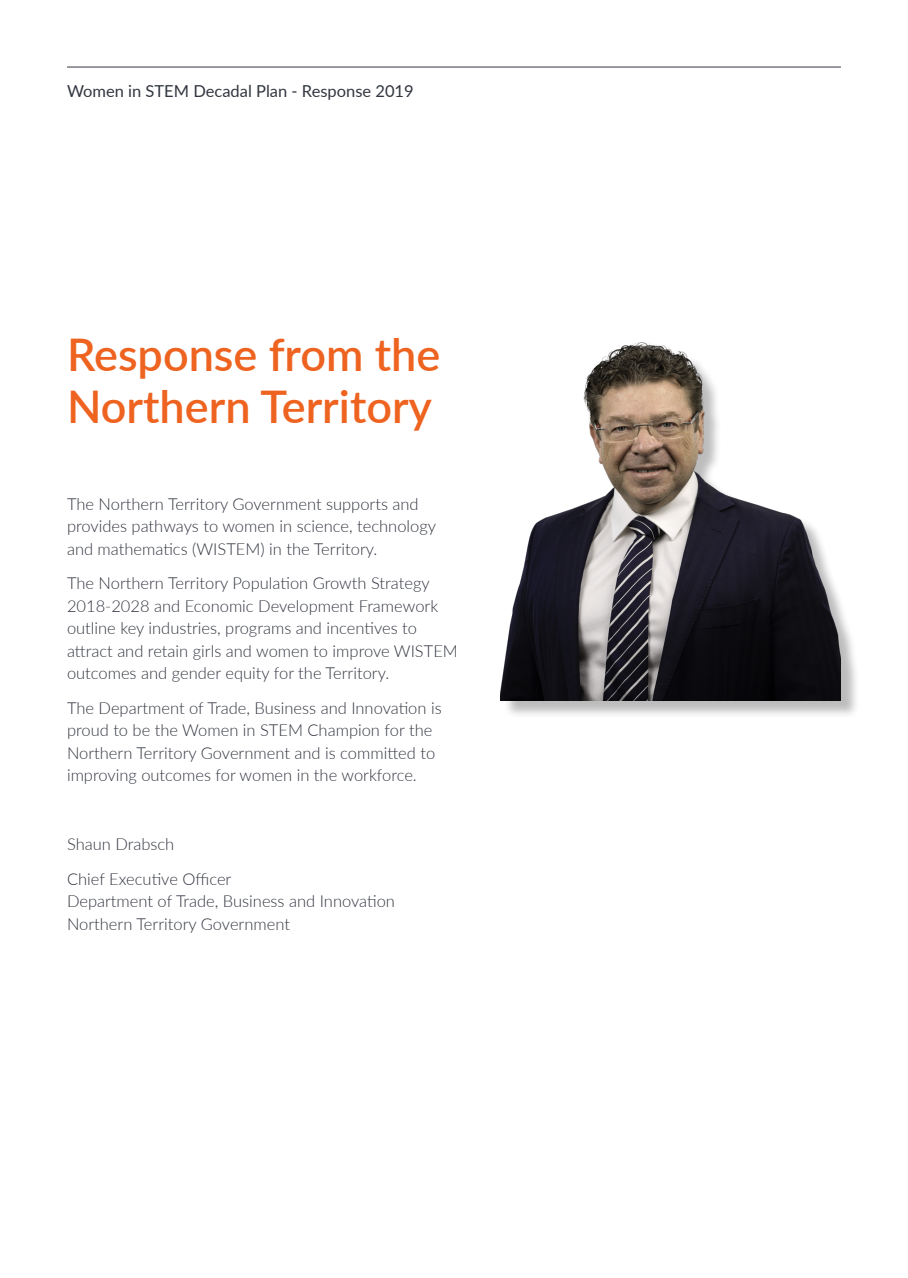
<style>
.page{position:relative;width:908px;height:1278px;background:#fff}
.page>*{position:absolute;margin:0;border:0;box-sizing:border-box;transform-origin:0 0}
.A4_Headlines___orang{font:600 45px/51.8px "Lato";color:#ee6320}
.Intro_copy___territo{font:300 16.5px/22.5px "Lato";color:#323640}
.t1{font:16.5px "Lato";color:#323640}
</style>
<div class="page">
<hr style="left:67px;top:67px;width:774px;height:1px;background:#323640">
<div style="left:503px;top:345px;width:356px;height:374px;background:#231f20;opacity:.3"></div>
<img style="left:501px;top:342px;width:340px;height:358px">
<p class="t1" style="left:67px;top:80px;width:348px">Women in STEM Decadal Plan - Response 2019</p>
<p class="A4_Headlines___orang" style="left:67px;top:327px;width:375px">Response from the<br>Northern Territory</p>
<p class="Intro_copy___territo" style="left:67px;top:492px;width:371px">The Northern Territory Government supports and provides pathways to women in science, technology and mathematics (WISTEM) in the Territory.</p>
<p class="Intro_copy___territo" style="left:67px;top:571px;width:392px">The Northern Territory Population Growth Strategy 2018-2028 and Economic Development Framework outline key industries, programs and incentives to attract and retain girls and women to improve WISTEM outcomes and gender equity for the Territory.</p>
<p class="Intro_copy___territo" style="left:67px;top:696px;width:376px">The Department of Trade, Business and Innovation is proud to be the Women in STEM Champion for the Northern Territory Government and is committed to improving outcomes for women in the workforce.</p>
<p class="Intro_copy___territo" style="left:67px;top:832px;width:109px">Shaun Drabsch</p>
<p class="Intro_copy___territo" style="left:67px;top:867px;width:329px">Chief Executive Officer<br>Department of Trade, Business and Innovation<br>Northern Territory Government</p>
</div>
